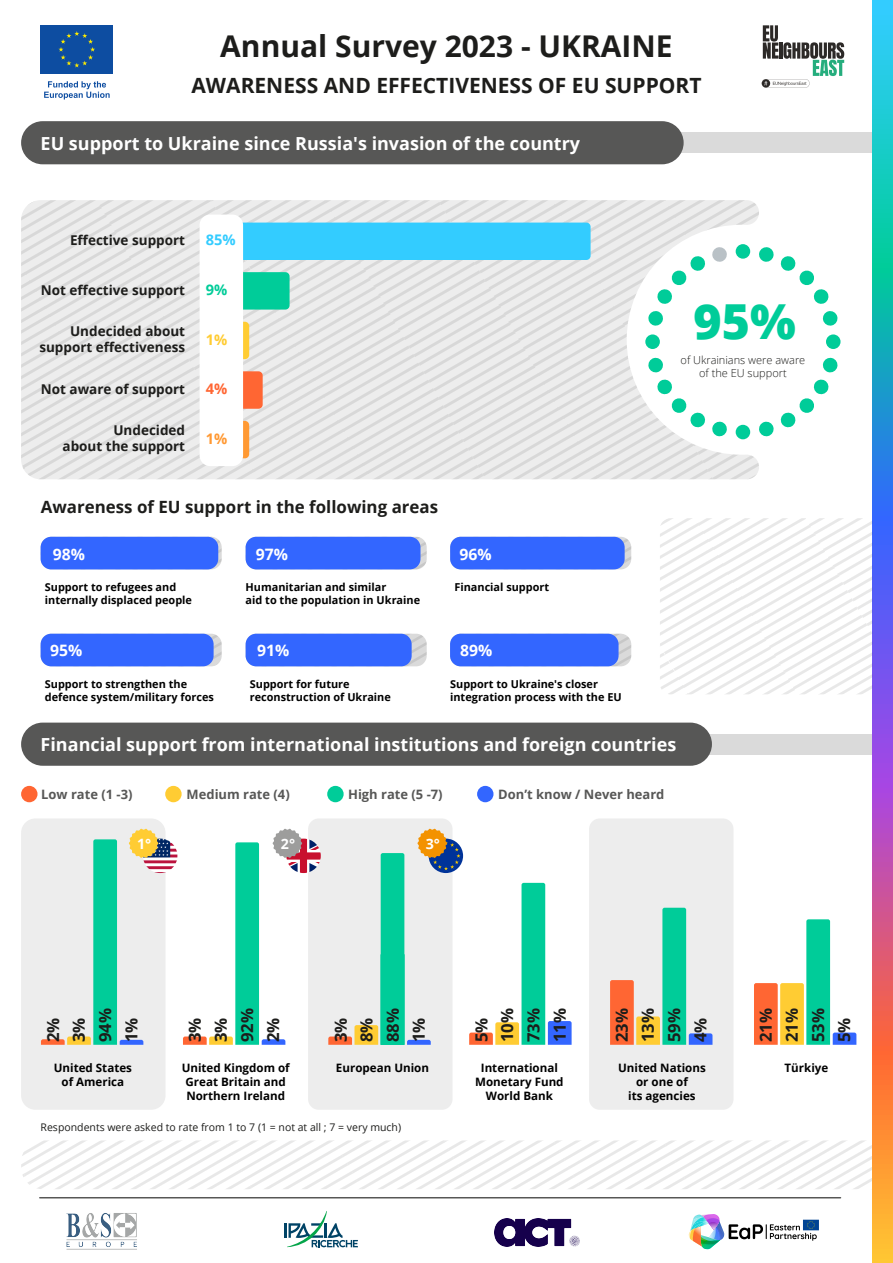
<style>
.page{position:relative;width:893px;height:1263px;background:#fff}
.page>*{position:absolute;margin:0;border:0;box-sizing:border-box;transform-origin:0 0}
.t1{font:800 48.3px "Open Sans";color:#0c9}
.t2{font:700 30px "Open Sans";color:#1d1d1b}
.t3{font:700 21px "Open Sans";color:#1d1d1b}
.t4{font:700 18px "Open Sans";color:#fff}
.t5{font:700 16.95px "Open Sans";color:#1d1d1b}
.t6{font:700 16.65px/26.1px "Open Sans";color:#1d1d1b}
.t7{font:700 15.75px "Open Sans";color:#fff}
.t8{font:700 14.7px "Open Sans";color:#3cf}
.t9{font:700 14.7px "Open Sans";color:#0c9}
.t10{font:700 14.7px "Open Sans";color:#fc3}
.t11{font:700 14.7px "Open Sans";color:#f63}
.t12{font:700 14.7px "Open Sans";color:#f93}
.t13{font:700 14.25px "Open Sans";color:#fff}
.t14{font:700 13.5px/16.2px "Open Sans";color:#1d1d1b;text-align:right}
.t15{font:700 12.9px "Open Sans";color:#575756}
.t16{font:700 11.55px/14px "Open Sans";color:#000;text-align:center}
.t17{font:700 10.95px/13px "Open Sans";color:#000}
.t18{font:300 10.95px/13.2px "Open Sans";color:#1d1d1b;text-align:center}
.t19{font:10.5px "Open Sans";color:#1d1d1b}
</style>
<div class="page">
<div style="left:21px;top:818px;width:145px;height:292px;background:#ededed;border-radius:14px"></div>
<div style="left:308px;top:818px;width:144px;height:292px;background:#ededed;border-radius:11px"></div>
<div style="left:589px;top:818px;width:144px;height:292px;background:#ededed;border-radius:11px"></div>
<svg style="left:469px;top:883px;width:103px;height:162px"></svg>
<svg style="left:754px;top:919px;width:102px;height:126px"></svg>
<svg style="left:21px;top:1140px;width:851px;height:49px"></svg>
<img style="left:143px;top:838px;width:34px;height:35px;border-radius:17px">
<img style="left:286px;top:838px;width:35px;height:35px;border-radius:17px">
<img style="left:429px;top:838px;width:34px;height:35px;border-radius:17px">
<div style="left:625px;top:734px;width:247px;height:21px;background:#dadada"></div>
<div style="left:21px;top:723px;width:691px;height:43px;background:#575756;border-radius:22px"></div>
<div style="left:625px;top:132px;width:247px;height:21px;background:#dadada"></div>
<div style="left:21px;top:121px;width:663px;height:43px;background:#575756;border-radius:22px"></div>
<svg style="left:450px;top:537px;width:181px;height:32px"></svg>
<div style="left:450px;top:537px;width:175px;height:32px;background:#36f;border-radius:11px"></div>
<svg style="left:41px;top:537px;width:181px;height:32px"></svg>
<div style="left:41px;top:537px;width:177px;height:32px;background:#36f;border-radius:11px"></div>
<div style="left:246px;top:634px;width:181px;height:32px;background:linear-gradient(to bottom,#d3d3d5,#d5d5d4);border-radius:11px"></div>
<div style="left:246px;top:634px;width:166px;height:32px;background:#36f;border-radius:11px"></div>
<svg style="left:41px;top:634px;width:181px;height:32px"></svg>
<div style="left:41px;top:634px;width:173px;height:32px;background:#36f;border-radius:11px"></div>
<svg style="left:246px;top:537px;width:181px;height:32px"></svg>
<div style="left:246px;top:537px;width:174px;height:32px;background:#36f;border-radius:11px"></div>
<svg style="left:450px;top:634px;width:181px;height:32px"></svg>
<div style="left:450px;top:634px;width:169px;height:32px;background:#36f;border-radius:11px"></div>
<div style="left:21px;top:786px;width:17px;height:16px;background:#f63;border-radius:50%"></div>
<div style="left:477px;top:786px;width:16px;height:16px;background:#36f;border-radius:50%"></div>
<div style="left:165px;top:786px;width:17px;height:16px;background:#fc3;border-radius:50%"></div>
<div style="left:327px;top:786px;width:17px;height:16px;background:#0c9;border-radius:50%"></div>
<svg style="left:41px;top:829px;width:117px;height:216px"></svg>
<svg style="left:872px;top:0;width:21px;height:1263px;background:#7887ac"></svg>
<hr style="left:40px;top:1197px;width:800px;height:1px;background:#575756">
<hr style="left:284px;top:1223px;width:3px;height:15px;background:#004366">
<svg style="left:287px;top:1211px;width:71px;height:36px"></svg>
<div style="left:41px;top:25px;width:72px;height:49px;background:#0d4da1"></div>
<svg style="left:58px;top:31px;width:37px;height:37px"></svg>
<svg style="left:44px;top:81px;width:66px;height:19px"></svg>
<div style="left:803px;top:1220px;width:16px;height:10px;background:#004494"></div>
<svg style="left:688px;top:1214px;width:129px;height:36px"></svg>
<img style="left:495px;top:1218px;width:84px;height:28px">
<img style="left:66px;top:1213px;width:71px;height:37px">
<svg style="left:328px;top:829px;width:119px;height:216px"></svg>
<svg style="left:183px;top:829px;width:119px;height:216px"></svg>
<svg style="left:21px;top:200px;width:738px;height:279px;background:#e8e9e9"></svg>
<svg style="left:243px;top:421px;width:6px;height:37px"></svg>
<svg style="left:243px;top:371px;width:20px;height:38px"></svg>
<div style="left:736px;top:244px;width:14px;height:15px;background:#0c9;border-radius:50%"></div>
<div style="left:736px;top:425px;width:14px;height:14px;background:#0c9;border-radius:50%"></div>
<svg style="left:758px;top:421px;width:16px;height:16px"></svg>
<svg style="left:780px;top:379px;width:49px;height:49px"></svg>
<svg style="left:648px;top:246px;width:80px;height:80px"></svg>
<svg style="left:822px;top:357px;width:16px;height:16px"></svg>
<div style="left:645px;top:334px;width:15px;height:15px;background:#0c9;border-radius:50%"></div>
<div style="left:826px;top:334px;width:14px;height:15px;background:#0c9;border-radius:50%"></div>
<svg style="left:648px;top:357px;width:16px;height:16px"></svg>
<svg style="left:780px;top:256px;width:58px;height:70px"></svg>
<svg style="left:656px;top:379px;width:72px;height:58px"></svg>
<svg style="left:758px;top:246px;width:16px;height:17px"></svg>
<svg style="left:243px;top:272px;width:47px;height:38px;background:#07cc9b"></svg>
<svg style="left:243px;top:322px;width:6px;height:37px"></svg>
<div style="left:243px;top:223px;width:348px;height:37px;background:#3cf"></div>
<div style="left:200px;top:215px;width:43px;height:251px;background:#fff;border-radius:11px"></div>
<svg style="left:660px;top:518px;width:212px;height:176px"></svg>
<svg style="left:610px;top:908px;width:102px;height:137px"></svg>
<svg style="left:762px;top:25px;width:82px;height:63px"></svg>
<h2 class="t2" style="left:220px;top:25px;width:454px">Annual Survey 2023 - UKRAINE</h2>
<h3 class="t3" style="left:191px;top:71px;width:512px">AWARENESS AND EFFECTIVENESS OF EU SUPPORT</h3>
<h3 class="t4" style="left:41px;top:130px;width:541px">EU support to Ukraine since Russia's invasion of the country</h3>
<p class="t14" style="left:70px;top:232px;width:117px">Effective support</p>
<h3 class="t8" style="left:206px;top:230px;width:31px">85%</h3>
<p class="t14" style="left:41px;top:282px;width:146px">Not effective support</p>
<h3 class="t9" style="left:206px;top:279px;width:23px">9%</h3>
<p class="t14" style="left:39px;top:322px;width:147px">Undecided about support effectiveness</p>
<h3 class="t10" style="left:206px;top:329px;width:23px">1%</h3>
<p class="t14" style="left:41px;top:381px;width:146px">Not aware of support</p>
<h3 class="t11" style="left:206px;top:378px;width:23px">4%</h3>
<p class="t14" style="left:63px;top:422px;width:124px">Undecided<br>about the support</p>
<h3 class="t12" style="left:206px;top:428px;width:23px">1%</h3>
<h3 class="t5" style="left:41px;top:495px;width:399px">Awareness of EU support in the following areas</h3>
<h3 class="t7" style="left:53px;top:543px;width:34px">98%</h3>
<p class="t17" style="left:45px;top:580px;width:149px">Support to refugees and internally displaced people</p>
<h3 class="t7" style="left:256px;top:543px;width:34px">97%</h3>
<p class="t17" style="left:246px;top:580px;width:176px">Humanitarian and similar<br>aid to the population in Ukraine</p>
<h3 class="t7" style="left:460px;top:543px;width:34px">96%</h3>
<p class="t17" style="left:454px;top:580px;width:96px">Financial support</p>
<h3 class="t7" style="left:50px;top:640px;width:34px">95%</h3>
<p class="t17" style="left:45px;top:677px;width:171px">Support to strengthen the defence system/military forces</p>
<h3 class="t7" style="left:257px;top:640px;width:34px">91%</h3>
<p class="t17" style="left:250px;top:677px;width:143px">Support for future reconstruction of Ukraine</p>
<h3 class="t7" style="left:460px;top:640px;width:34px">89%</h3>
<p class="t17" style="left:450px;top:677px;width:173px">Support to Ukraine's closer integration process with the EU</p>
<h1 class="t1" style="left:694px;top:285px;width:104px">95%</h1>
<p class="t18" style="left:681px;top:353px;width:126px">of Ukrainians were aware of the EU support</p>
<h3 class="t4" style="left:41px;top:732px;width:637px">Financial support from international institutions and foreign countries</h3>
<p class="t15" style="left:41px;top:785px;width:93px">Low rate (1 -3)</p>
<p class="t15" style="left:187px;top:785px;width:105px">Medium rate (4)</p>
<p class="t15" style="left:348px;top:785px;width:96px">High rate (5 -7)</p>
<p class="t15" style="left:498px;top:785px;width:168px">Don’t know / Never heard</p>
<h3 class="t13" style="left:137px;top:834px;width:16px">1°</h3>
<h3 class="t13" style="left:281px;top:834px;width:16px">2°</h3>
<h3 class="t13" style="left:426px;top:834px;width:16px">3°</h3>
<h3 class="t6" style="left:40px;top:1042px;width:36px;rotate:-90deg">2%<br>3%<br>94%<br>1%</h3>
<h3 class="t6" style="left:181px;top:1042px;width:36px;rotate:-90deg">3%<br>3%<br>92%<br>2%</h3>
<p class="t16" style="left:54px;top:1060px;width:80px">United States of America</p>
<p class="t16" style="left:182px;top:1060px;width:110px">United Kingdom of<br>Great Britain and<br>Northern Ireland</p>
<h3 class="t6" style="left:327px;top:1042px;width:36px;rotate:-90deg">3%<br>8%<br>88%<br>1%</h3>
<h3 class="t6" style="left:468px;top:1042px;width:36px;rotate:-90deg">5%<br>10%<br>73%<br>11%</h3>
<h3 class="t6" style="left:752px;top:1042px;width:36px;text-align:justify;rotate:-90deg">21% 21% 53% 5%</h3>
<p class="t16" style="left:618px;top:1060px;width:89px">United Nations or one of<br>its agencies</p>
<h3 class="t6" style="left:608px;top:1042px;width:36px;text-align:justify;rotate:-90deg">23% 13% 59% 4%</h3>
<p class="t16" style="left:336px;top:1060px;width:95px">European Union</p>
<p class="t16" style="left:785px;top:1060px;width:45px">Türkiye</p>
<p class="t16" style="left:475px;top:1060px;width:90px">International<br>Monetary Fund<br>World Bank</p>
<p class="t19" style="left:41px;top:1120px;width:362px">Respondents were asked to rate from 1 to 7 (1 = not at all ; 7 = very much)</p>
</div>
